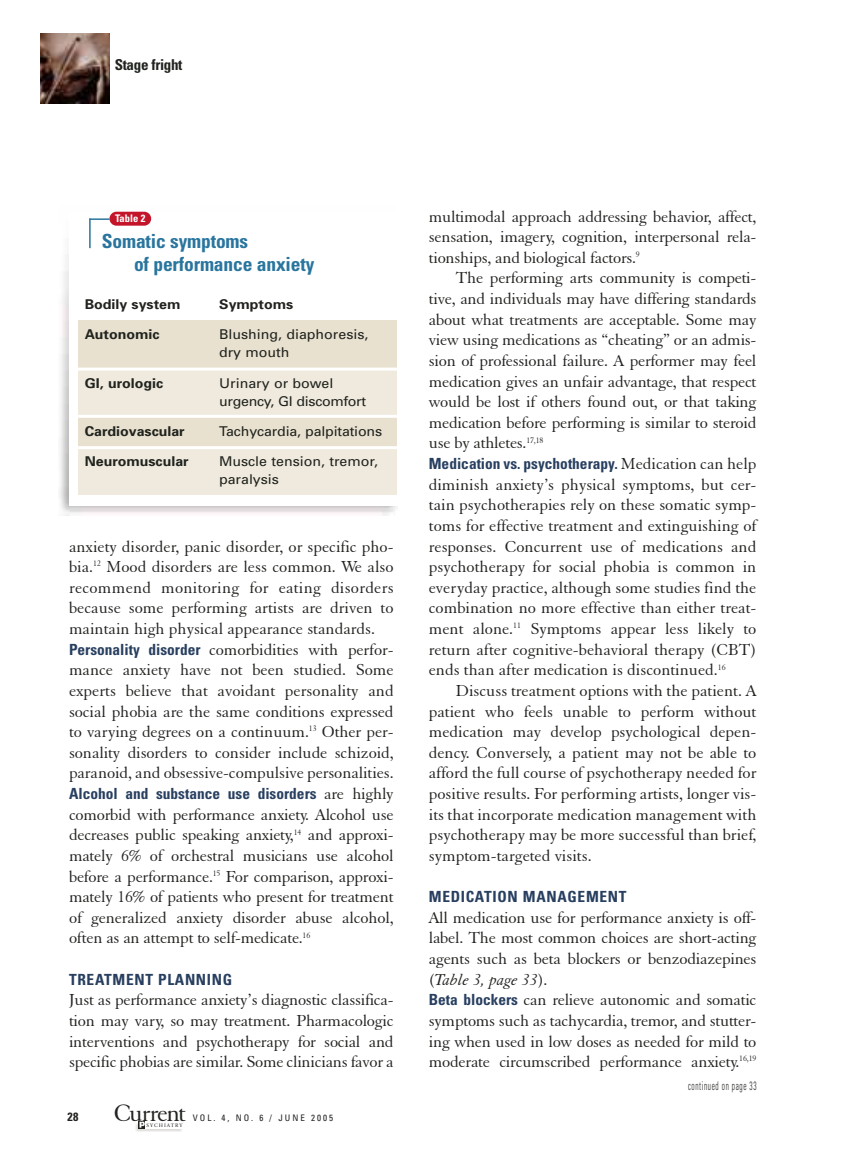
<style>
.page{position:relative;width:851px;height:1161px;background:#fff}
.page>*{position:absolute;margin:0;border:0;box-sizing:border-box;transform-origin:0 0}
.t1{font:25.8px "Elegant Garamond BT";letter-spacing:-.045em;color:#20231e}
.t2{font:700 condensed 19.5px/22.5px "Univers";letter-spacing:-.01em;color:#29759e}
.t3{font:17.25px/20.7px "Elegant Garamond BT";letter-spacing:-.005em;color:#20231e;text-align:justify}
.t4{font:700 condensed 15.3px "Univers";color:#283f60}
.t5{font:700 condensed 15.3px "Univers";letter-spacing:.045em;color:#283f60}
.t6{font:700 condensed 15px "Univers";letter-spacing:-.02em;color:#20231e}
.t7{font:13.5px/18px "Univers";color:#20231e;scale:1.05 1}
.t8{font:700 13.5px "Univers";color:#20231e;scale:1.05 1}
.t9{font:13.5px/18px "Univers";letter-spacing:-.02em;color:#20231e;scale:1.05 1}
.t10{font:300 condensed 12px "Univers";letter-spacing:.09em;color:#20231e;scale:.6 1}
.t11{font:700 condensed 12px "Univers";color:#20231e}
.t12{font:700 condensed 10.5px "Univers";color:#fff}
.t13{font:condensed 9px "Univers";letter-spacing:.22em;color:#20231e}
.t14{font:5.25px "Giovanni";letter-spacing:.195em;color:#20231e}
.s1{font-family:"Univers";font-weight:700;font-stretch:condensed;font-size:15.3px;color:#283f60}
.s2{font-family:"Elegant Garamond BT";font-weight:400;font-stretch:normal;font-size:17.25px;color:#20231e}
.s3{font-family:"Arial";font-weight:900;font-size:8.25px;color:#fff}
.s4{font-style:italic}
</style>
<div class="page">
<img style="left:136px;top:1122px;width:46px;height:10px">
<div style="left:139px;top:1121px;width:7px;height:8px;background:#20231e"></div>
<div style="left:146px;top:1121px;width:38px;height:8px;background:#fff"></div>
<img style="left:40px;top:34px;width:70px;height:69px">
<img style="left:59px;top:211px;width:339px;height:304px">
<div style="left:69px;top:212px;width:336px;height:294px;background:#fff"></div>
<div style="left:78px;top:320px;width:318px;height:171px;background:#e9e1d0"></div>
<div style="left:78px;top:369px;width:318px;height:47px;background:#f0eade"></div>
<div style="left:78px;top:448px;width:318px;height:47px;background:#f0eade"></div>
<div style="left:109px;top:212px;width:42px;height:14px;background:#c31429;border-radius:7px"></div>
<hr style="left:89px;top:218px;width:2px;height:30px;background:#29759e">
<hr style="left:89px;top:218px;width:20px;height:2px;background:#29759e">
<hr style="left:77px;top:368px;width:321px;height:3px;background:#fff">
<hr style="left:77px;top:415px;width:323px;height:3px;background:#fff">
<hr style="left:77px;top:446px;width:324px;height:3px;background:#fff">
<p class="t6" style="left:115px;top:59px;width:69px">Stage fright</p>
<p class="t12" style="left:115px;top:215px;width:32px">Table 2</p>
<p class="t2" style="left:134px;top:232px;width:182px;text-indent:-32px">Somatic symptoms<br>of performance anxiety</p>
<p class="t8" style="left:85px;top:299px;width:93px">Bodily system</p>
<p class="t8" style="left:219px;top:299px;width:72px">Symptoms</p>
<p class="t8" style="left:85px;top:329px;width:73px">Autonomic</p>
<p class="t7" style="left:219px;top:327px;width:144px">Blushing, diaphoresis, dry mouth</p>
<p class="t8" style="left:85px;top:378px;width:76px">GI, urologic</p>
<p class="t9" style="left:219px;top:375px;width:141px">Urinary or bowel urgency, GI discomfort</p>
<p class="t8" style="left:85px;top:426px;width:97px">Cardiovascular</p>
<p class="t7" style="left:219px;top:423px;width:157px">Tachycardia, palpitations</p>
<p class="t8" style="left:85px;top:457px;width:100px">Neuromuscular</p>
<p class="t7" style="left:219px;top:454px;width:153px">Muscle tension, tremor, paralysis</p>
<p class="t3" style="left:69px;top:537px;width:326px;text-align:left">anxiety disorder, panic disorder, or specific pho&shy;bia.<sup>12</sup> Mood disorders are less common. We also recommend monitoring for eating disorders because some performing artists are driven to maintain high physical appearance standards.<br><span class="s1">Personality disorder</span> comorbidities with perfor&shy;mance anxiety have not been studied. Some experts believe that avoidant personality and social phobia are the same conditions expressed to varying degrees on a continuum.<sup>13</sup> Other per&shy;sonality disorders to consider include schizoid, paranoid, and obsessive-compulsive personalities.</p>
<p class="t4" style="left:69px;top:788px;width:326px">Alcohol and substance use disorders <span class="s2">are highly</span></p>
<p class="t3" style="left:69px;top:806px;width:326px">comorbid with performance anxiety. Alcohol use decreases public speaking anxiety,<sup>14</sup> and approxi&shy;mately 6% of orchestral musicians use alcohol before a performance.<sup>15</sup> For comparison, approxi&shy;mately 16% of patients who present for treatment of generalized anxiety disorder abuse alcohol, often as an attempt to self-medicate.<sup>16</sup></p>
<p class="t5" style="left:69px;top:974px;width:165px">TREATMENT PLANNING</p>
<p class="t3" style="left:69px;top:991px;width:326px">Just as performance anxiety’s diagnostic classifica&shy;tion may vary, so may treatment. Pharmacologic interventions and psychotherapy for social and specific phobias are similar. Some clinicians favor a</p>
<p class="t11" style="left:68px;top:1112px;width:12px">28</p>
<h1 class="t1" style="left:114px;top:1104px;width:73px">Current</h1>
<p class="t13" style="left:193px;top:1114px;width:142px">VOL. 4, NO. 6 / JUNE 2005</p>
<p class="t14" style="left:139px;top:1123px;width:45px"><span class="s3">p</span>SYCHIATRY</p>
<p class="t3" style="left:429px;top:207px;width:329px">multimodal approach addressing behavior, affect, sensation, imagery, cognition, interpersonal rela&shy;tionships, and biological factors.<sup>9</sup></p>
<p class="t3" style="left:429px;top:269px;width:329px;text-indent:27px">The performing arts community is competi&shy;tive, and individuals may have differing standards about what treatments are acceptable. Some may view using medications as “cheating” or an admis&shy;sion of professional failure. A performer may feel medication gives an unfair advantage, that respect would be lost if others found out, or that taking medication before performing is similar to steroid use by athletes.<sup>17,18</sup></p>
<p class="t4" style="left:429px;top:458px;width:329px">Medication vs. psychotherapy. <span class="s2">Medication can help</span></p>
<p class="t3" style="left:429px;top:476px;width:329px">diminish anxiety’s physical symptoms, but cer&shy;tain psychotherapies rely on these somatic symp&shy;toms for effective treatment and extinguishing of responses. Concurrent use of medications and psychotherapy for social phobia is common in everyday practice, although some studies find the combination no more effective than either treat&shy;ment alone.<sup>11</sup> Symptoms appear less likely to return after cognitive-behavioral therapy (CBT) ends than after medication is discontinued.<sup>16</sup></p>
<p class="t3" style="left:429px;top:682px;width:329px;text-indent:27px">Discuss treatment options with the patient. A patient who feels unable to perform without medication may develop psychological depen&shy;dency. Conversely, a patient may not be able to afford the full course of psychotherapy needed for positive results. For performing artists, longer vis&shy;its that incorporate medication management with psychotherapy may be more successful than brief, symptom-targeted visits.</p>
<p class="t5" style="left:429px;top:891px;width:199px">MEDICATION MANAGEMENT</p>
<p class="t3" style="left:429px;top:909px;width:329px;text-align:left">All medication use for performance anxiety is off&shy;label. The most common choices are short-acting agents such as beta blockers or benzodiazepines (<span class="s4">Table 3, page 33</span>).<br><span class="s1">Beta blockers</span> can relieve autonomic and somatic symptoms such as tachycardia, tremor, and stutter&shy;ing when used in low doses as needed for mild to moderate circumscribed performance anxiety.<sup>16,19</sup></p>
<p class="t10" style="left:688px;top:1081px;width:116px">continued on page 33</p>
</div>
